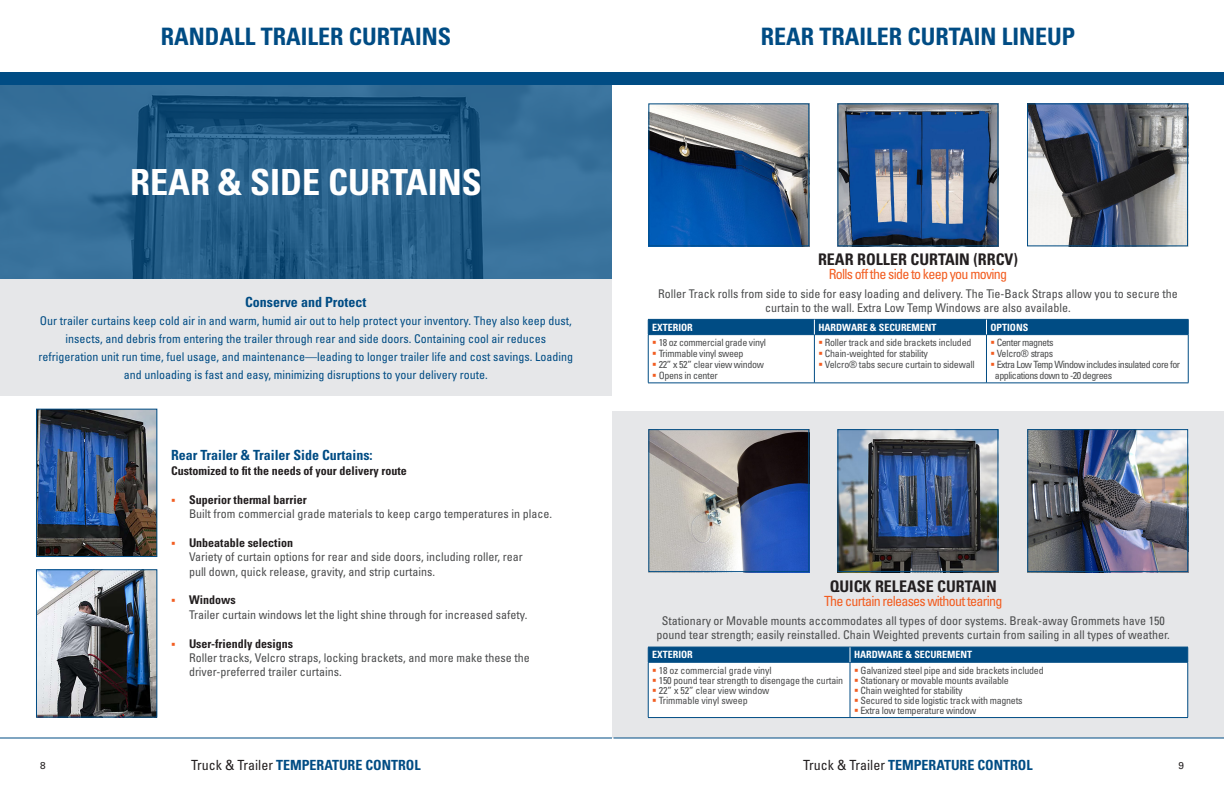
<style>
.page{position:relative;width:1224px;height:792px;background:#fff}
.page>*{position:absolute;margin:0;border:0;box-sizing:border-box;transform-origin:0 0}
.t1{font:700 condensed 36px "Univers LT Std";color:#fff}
.t2{font:700 condensed 24px "Univers LT Std";color:#004c84}
.t3{font:700 condensed 16px "Univers LT Std";color:#231f20}
.t4{font:700 condensed 14px "Univers LT Std";color:#004c84}
.t5{font:condensed 14px "Univers LT Std";letter-spacing:-.05em;color:#f25d21}
.t6{font:condensed 12px/14.4px "Univers LT Std";color:#4b4c4d}
.t7{font:condensed 12px/18px "Univers LT Std";color:#004c84;text-align:center}
.t8{font:700 condensed 12px "Univers LT Std";color:#231f20}
.t9{font:condensed 10px "Univers LT Std";letter-spacing:-.025em;color:#4b4c4d}
.t10{font:condensed 10px/11px "Univers LT Std";letter-spacing:-.05em;color:#4b4c4d}
.t11{font:700 condensed 10px "Univers LT Std";color:#fff}
.t12{font:10px "Univers LT Std";color:#231f20}
.s1{color:#f25d21}
.s2{font-weight:400;color:#231f20}
</style>
<div class="page">
<img style="left:0;top:85px;width:612px;height:194px">
<div style="left:612px;top:411px;width:612px;height:327px;background:#e6e7e9"></div>
<img style="left:38px;top:411px;width:117px;height:144px">
<div style="left:36px;top:409px;width:121px;height:148px;border:1px solid #004c84"></div>
<img style="left:839px;top:105px;width:157px;height:139px">
<div style="left:837px;top:103px;width:161px;height:143px;border:1px solid #004c84"></div>
<img style="left:839px;top:431px;width:157px;height:139px">
<div style="left:837px;top:429px;width:161px;height:143px;border:1px solid #004c84"></div>
<img style="left:650px;top:431px;width:157px;height:139px">
<div style="left:648px;top:429px;width:161px;height:143px;border:1px solid #004c84"></div>
<img style="left:1029px;top:431px;width:157px;height:139px">
<div style="left:1027px;top:429px;width:161px;height:143px;border:1px solid #004c84"></div>
<img style="left:38px;top:571px;width:117px;height:145px">
<div style="left:36px;top:569px;width:121px;height:149px;border:1px solid #004c84"></div>
<img style="left:650px;top:105px;width:157px;height:139px">
<div style="left:648px;top:103px;width:161px;height:143px;border:1px solid #004c84"></div>
<img style="left:1029px;top:105px;width:157px;height:139px">
<div style="left:1027px;top:103px;width:161px;height:143px;border:1px solid #004c84"></div>
<hr style="left:648px;top:335px;width:1px;height:48px;background:#004c84">
<hr style="left:814px;top:335px;width:1px;height:48px;background:#004c84">
<hr style="left:986px;top:335px;width:1px;height:48px;background:#004c84">
<hr style="left:1188px;top:335px;width:1px;height:48px;background:#004c84">
<hr style="left:648px;top:383px;width:166px;height:1px;background:#004c84">
<hr style="left:814px;top:383px;width:172px;height:1px;background:#004c84">
<hr style="left:986px;top:383px;width:202px;height:1px;background:#004c84">
<svg style="left:648px;top:319px;width:541px;height:16px;background:#024d85"></svg>
<svg style="left:648px;top:647px;width:541px;height:71px;background:#c1d4e1"></svg>
<div style="left:0;top:279px;width:612px;height:117px;background:#e6e7e9"></div>
<hr style="left:0;top:738px;width:612px;height:1px;background:#004c84">
<hr style="left:614px;top:738px;width:610px;height:1px;background:#004c84">
<div style="left:0;top:72px;width:612px;height:13px;background:#004c84"></div>
<div style="left:612px;top:72px;width:612px;height:13px;background:#004c84"></div>
<p class="t2" style="left:161px;top:21px;width:292px">RANDALL TRAILER CURTAINS</p>
<p class="t1" style="left:130px;top:160px;width:353px">REAR &amp; SIDE CURTAINS</p>
<p class="t4" style="left:245px;top:293px;width:123px">Conserve and Protect</p>
<p class="t7" style="left:40px;top:311px;width:534px">Our trailer curtains keep cold air in and warm, humid air out to help protect your inventory. They also keep dust, insects, and debris from entering the trailer through rear and side doors. Containing cool air reduces</p>
<p class="t7" style="left:38px;top:347px;width:536px">refrigeration unit run time, fuel usage, and maintenance—leading to longer trailer life and cost savings. Loading and unloading is fast and easy, minimizing disruptions to your delivery route.</p>
<p class="t4" style="left:171px;top:447px;width:203px">Rear Trailer &amp; Trailer Side Curtains:</p>
<p class="t8" style="left:171px;top:463px;width:237px">Customized to fit the needs of your delivery route</p>
<p class="t8" style="left:171px;top:492px;width:137px"><span class="s1">▪</span> Superior thermal barrier</p>
<p class="t6" style="left:189px;top:506px;width:365px">Built from commercial grade materials to keep cargo temperatures in place.</p>
<p class="t8" style="left:171px;top:535px;width:124px"><span class="s1">▪</span> Unbeatable selection</p>
<p class="t6" style="left:189px;top:550px;width:335px">Variety of curtain options for rear and side doors, including roller, rear pull down, quick release, gravity, and strip curtains.</p>
<p class="t8" style="left:171px;top:593px;width:66px"><span class="s1">▪</span> Windows</p>
<p class="t6" style="left:189px;top:607px;width:340px">Trailer curtain windows let the light shine through for increased safety.</p>
<p class="t8" style="left:171px;top:636px;width:124px"><span class="s1">▪</span> User-friendly designs</p>
<p class="t6" style="left:189px;top:650px;width:342px">Roller tracks, Velcro straps, locking brackets, and more make these the driver-preferred trailer curtains.</p>
<p class="t2" style="left:761px;top:21px;width:316px">REAR TRAILER CURTAIN LINEUP</p>
<p class="t3" style="left:818px;top:250px;width:201px">REAR ROLLER CURTAIN (RRCV)</p>
<p class="t5" style="left:829px;top:265px;width:180px">Rolls off the side to keep you moving</p>
<p class="t6" style="left:658px;top:286px;width:521px;line-height:14px;text-align:center">Roller Track rolls from side to side for easy loading and delivery. The Tie-Back Straps allow you to secure the curtain to the wall. Extra Low Temp Windows are also available.</p>
<p class="t11" style="left:652px;top:321px;width:42px">EXTERIOR</p>
<p class="t11" style="left:818px;top:321px;width:120px">HARDWARE &amp; SECUREMENT</p>
<p class="t11" style="left:990px;top:321px;width:39px">OPTIONS</p>
<p class="t9" style="left:652px;top:336px;width:115px"><span class="s1">▪</span> 18 oz commercial grade vinyl</p>
<p class="t9" style="left:652px;top:347px;width:93px"><span class="s1">▪</span> Trimmable vinyl sweep</p>
<p class="t9" style="left:652px;top:358px;width:113px"><span class="s1">▪</span> 22” x 52” clear view window</p>
<p class="t9" style="left:652px;top:369px;width:67px"><span class="s1">▪</span> Opens in center</p>
<p class="t10" style="left:990px;top:337px;width:65px"><span class="s1">▪</span> Center magnets</p>
<p class="t10" style="left:990px;top:348px;width:64px"><span class="s1">▪</span> Velcro® straps</p>
<p class="t10" style="left:995px;top:359px;width:187px;text-indent:-4px"><span class="s1">▪</span> Extra Low Temp Window includes insulated core for applications down to -20 degrees</p>
<p class="t9" style="left:818px;top:336px;width:155px"><span class="s1">▪</span> Roller track and side brackets included</p>
<p class="t9" style="left:818px;top:347px;width:111px"><span class="s1">▪</span> Chain-weighted for stability</p>
<p class="t9" style="left:818px;top:358px;width:158px"><span class="s1">▪</span> Velcro® tabs secure curtain to sidewall</p>
<p class="t3" style="left:830px;top:577px;width:169px">QUICK RELEASE CURTAIN</p>
<p class="t5" style="left:824px;top:592px;width:180px">The curtain releases without tearing</p>
<p class="t6" style="left:657px;top:613px;width:515px;line-height:14px;text-align:center">Stationary or Movable mounts accommodates all types of door systems. Break-away Grommets have 150 pound tear strength; easily reinstalled. Chain Weighted prevents curtain from sailing in all types of weather.</p>
<p class="t11" style="left:652px;top:649px;width:42px">EXTERIOR</p>
<p class="t11" style="left:854px;top:649px;width:120px">HARDWARE &amp; SECUREMENT</p>
<p class="t9" style="left:652px;top:664px;width:121px"><span class="s1">▪</span> 18 oz commercial grade vinyl</p>
<p class="t9" style="left:652px;top:674px;width:192px"><span class="s1">▪</span> 150 pound tear strength to disengage the curtain</p>
<p class="t9" style="left:652px;top:684px;width:119px"><span class="s1">▪</span> 22” x 52” clear view window</p>
<p class="t9" style="left:652px;top:694px;width:97px"><span class="s1">▪</span> Trimmable vinyl sweep</p>
<p class="t9" style="left:854px;top:664px;width:191px"><span class="s1">▪</span> Galvanized steel pipe and side brackets included</p>
<p class="t9" style="left:854px;top:674px;width:156px"><span class="s1">▪</span> Stationary or movable mounts available</p>
<p class="t9" style="left:854px;top:684px;width:110px"><span class="s1">▪</span> Chain weighted for stability</p>
<p class="t9" style="left:854px;top:694px;width:170px"><span class="s1">▪</span> Secured to side logistic track with magnets</p>
<p class="t9" style="left:854px;top:704px;width:124px"><span class="s1">▪</span> Extra low temperature window</p>
<p class="t4" style="left:191px;top:757px;width:231px"><span class="s2">Truck &amp; Trailer</span> TEMPERATURE CONTROL</p>
<p class="t4" style="left:803px;top:757px;width:231px"><span class="s2">Truck &amp; Trailer</span> TEMPERATURE CONTROL</p>
<p class="t12" style="left:40px;top:759px;width:7px">8</p>
<p class="t12" style="left:1178px;top:759px;width:7px">9</p>
</div>
